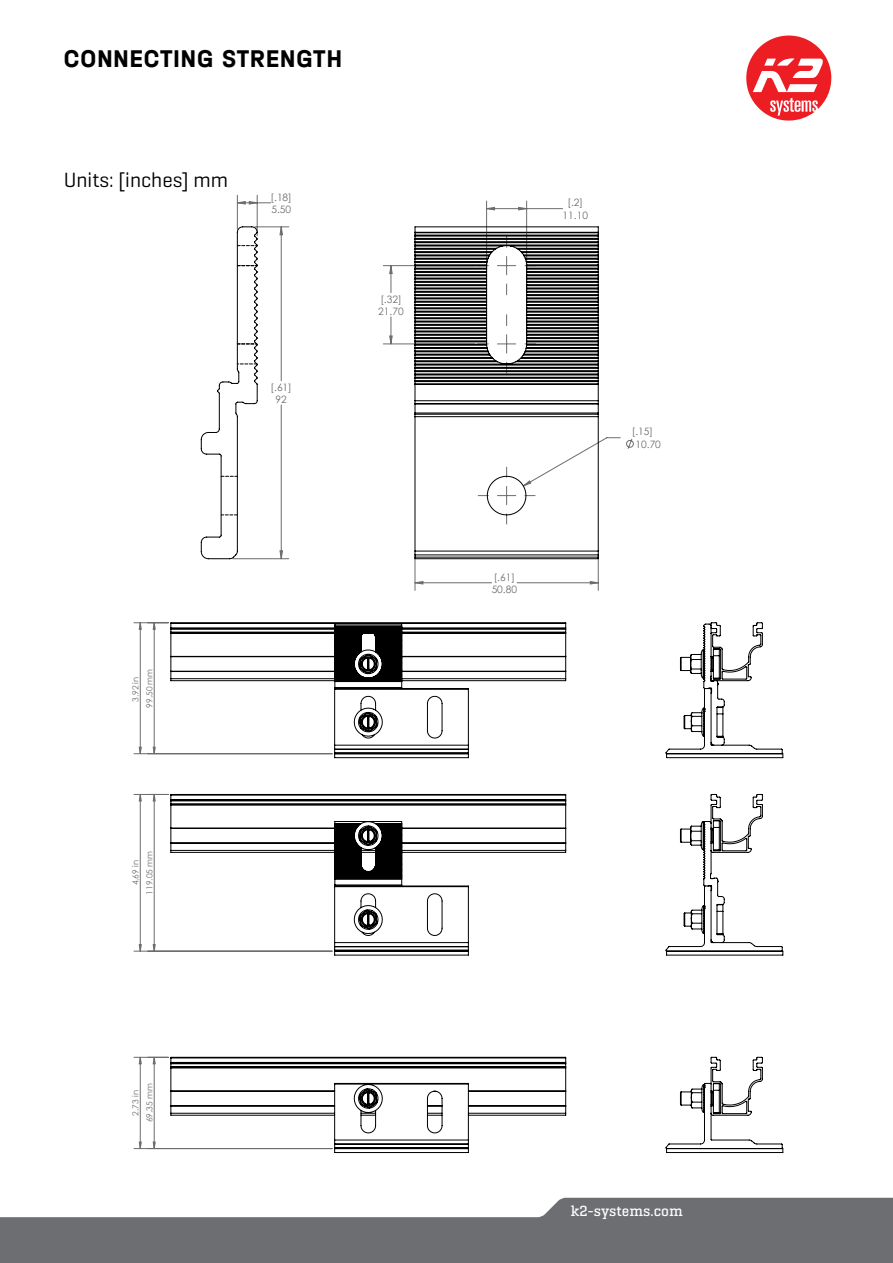
<style>
.page{position:relative;width:893px;height:1263px;background:#fff}
.page>*{position:absolute;margin:0;border:0;box-sizing:border-box;transform-origin:0 0}
.t1{font:700 25.5px "K2 Halvar Mittelschrift";letter-spacing:.04em;color:#000}
.t2{font:21px "K2 Geogrotesque";color:#000}
.t3{font:500 15px "K2 Geogrotesque Slab";color:#fff}
.t4{font:10.2px/12.1px "Century Gothic";color:#6c6c6c}
.t5{font:8.4px/14px "Century Gothic";color:#6c6c6c;text-align:center}
</style>
<div class="page">
<svg style="left:0;top:1198px;width:893px;height:65px;fill:#6d6e71"></svg>
<svg style="left:746px;top:36px;width:85px;height:85px"></svg>
<svg style="left:626px;top:439px;width:8px;height:10px"></svg>
<svg style="left:237px;top:202px;width:361px;height:382px"></svg>
<svg style="left:201px;top:226px;width:57px;height:333px"></svg>
<svg style="left:414px;top:226px;width:185px;height:333px"></svg>
<hr style="left:134px;top:753px;width:198px;height:1px;background:#6c6c6c">
<hr style="left:134px;top:622px;width:34px;height:1px;background:#6c6c6c">
<hr style="left:134px;top:951px;width:198px;height:1px;background:#6c6c6c">
<hr style="left:134px;top:794px;width:34px;height:1px;background:#6c6c6c">
<hr style="left:134px;top:1148px;width:198px;height:1px;background:#6c6c6c">
<hr style="left:134px;top:1057px;width:34px;height:1px;background:#6c6c6c">
<svg style="left:139px;top:622px;width:29px;height:527px"></svg>
<svg style="left:665px;top:622px;width:118px;height:531px"></svg>
<svg style="left:170px;top:622px;width:396px;height:531px"></svg>
<h1 class="t1" style="left:64px;top:42px;width:280px">CONNECTING STRENGTH</h1>
<h2 class="t2" style="left:64px;top:167px;width:166px">Units: [inches] mm</h2>
<p class="t4" style="left:271px;top:191px;width:23px">[.18]<br>5.50</p>
<p class="t4" style="left:271px;top:381px;width:23px;text-align:center">[.61]<br>92</p>
<p class="t4" style="left:378px;top:293px;width:27px">[.32]<br>21.70</p>
<p class="t5" style="left:142px;top:708px;width:40px;rotate:-90deg">99.50 mm</p>
<p class="t5" style="left:128px;top:702px;width:27px;rotate:-90deg">3.92 in</p>
<p class="t5" style="left:142px;top:894px;width:45px;rotate:-90deg">119.05 mm</p>
<p class="t5" style="left:128px;top:885px;width:27px;rotate:-90deg">4.69 in</p>
<p class="t5" style="left:128px;top:1122px;width:40px;rotate:-90deg">2.73 in<br>69.35 mm</p>
<p class="t4" style="left:563px;top:197px;width:27px;text-align:center">[.2]<br>11.10</p>
<p class="t4" style="left:492px;top:571px;width:27px">[.61]<br>50.80</p>
<p class="t4" style="left:636px;top:425px;width:27px;text-indent:-4px">[.15]<br>10.70</p>
<h3 class="t3" style="left:571px;top:1201px;width:113px">k2-systems.com</h3>
</div>
